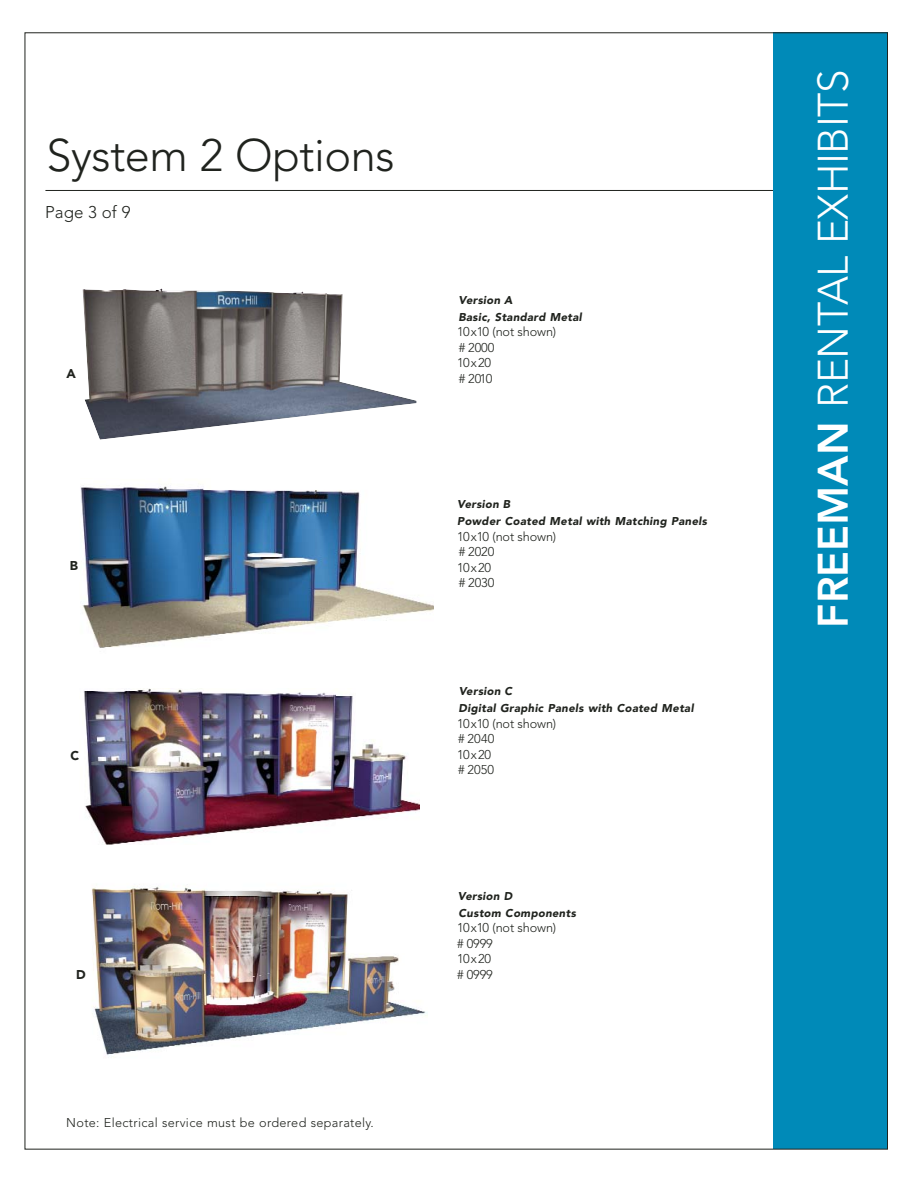
<style>
.page{position:relative;width:918px;height:1188px;background:#fff}
.page>*{position:absolute;margin:0;border:0;box-sizing:border-box;transform-origin:0 0}
.t1{font:300 45.15px "Avenir";letter-spacing:-.01em;color:#20231e}
.t2{font:300 42.3px "Avenir";letter-spacing:-.01em;color:#fff}
.t3{font:300 16.95px "Avenir";color:#20231e}
.t4{font:300 12.75px/15.5px "Avenir";letter-spacing:-.01em;color:#20231e}
.t5{font:300 12.75px "Avenir";letter-spacing:.025em;color:#20231e}
.t6{font:900 12.75px "Avenir";color:#20231e}
.t7{font:900 11.25px/17px "Avenir";letter-spacing:-.045em;color:#20231e}
.s1{font-weight:800}
</style>
<div class="page">
<img style="left:91px;top:887px;width:337px;height:168px">
<img style="left:80px;top:486px;width:354px;height:162px">
<hr style="left:45px;top:190px;width:744px;height:1px;background:#20231e">
<div style="left:773px;top:33px;width:115px;height:1116px;background:#008ab8"></div>
<img style="left:83px;top:289px;width:333px;height:151px">
<img style="left:84px;top:688px;width:335px;height:157px">
<h1 class="t1" style="left:47px;top:137px;width:350px">System 2 Options</h1>
<h3 class="t3" style="left:45px;top:205px;width:87px">Page 3 of 9</h3>
<p class="t6" style="left:67px;top:368px;width:11px">A</p>
<p class="t6" style="left:70px;top:561px;width:10px">B</p>
<p class="t6" style="left:70px;top:750px;width:10px">C</p>
<p class="t6" style="left:76px;top:969px;width:11px">D</p>
<p class="t5" style="left:66px;top:1118px;width:309px">Note: Electrical service must be ordered separately.</p>
<p class="t7" style="left:459px;top:292px;width:126px">Version A<br>Basic, Standard Metal</p>
<p class="t4" style="left:457px;top:325px;width:101px">10x10 (not shown) # 2000<br>10x20<br># 2010</p>
<p class="t7" style="left:457px;top:497px;width:253px">Version B<br>Powder Coated Metal with Matching Panels</p>
<p class="t4" style="left:457px;top:530px;width:101px">10x10 (not shown) # 2020<br>10x20<br># 2030</p>
<p class="t7" style="left:459px;top:684px;width:238px">Version C<br>Digital Graphic Panels with Coated Metal</p>
<p class="t4" style="left:457px;top:716px;width:101px">10x10 (not shown) # 2040<br>10x20<br># 2050</p>
<p class="t7" style="left:458px;top:888px;width:121px">Version D<br>Custom Components</p>
<p class="t4" style="left:457px;top:921px;width:101px">10x10 (not shown) # 0999<br>10x20<br># 0999</p>
<h2 class="t2" style="left:816px;top:628px;width:560px;rotate:-90deg"><span class="s1">FREEMAN</span> RENTAL EXHIBITS</h2>
</div>
